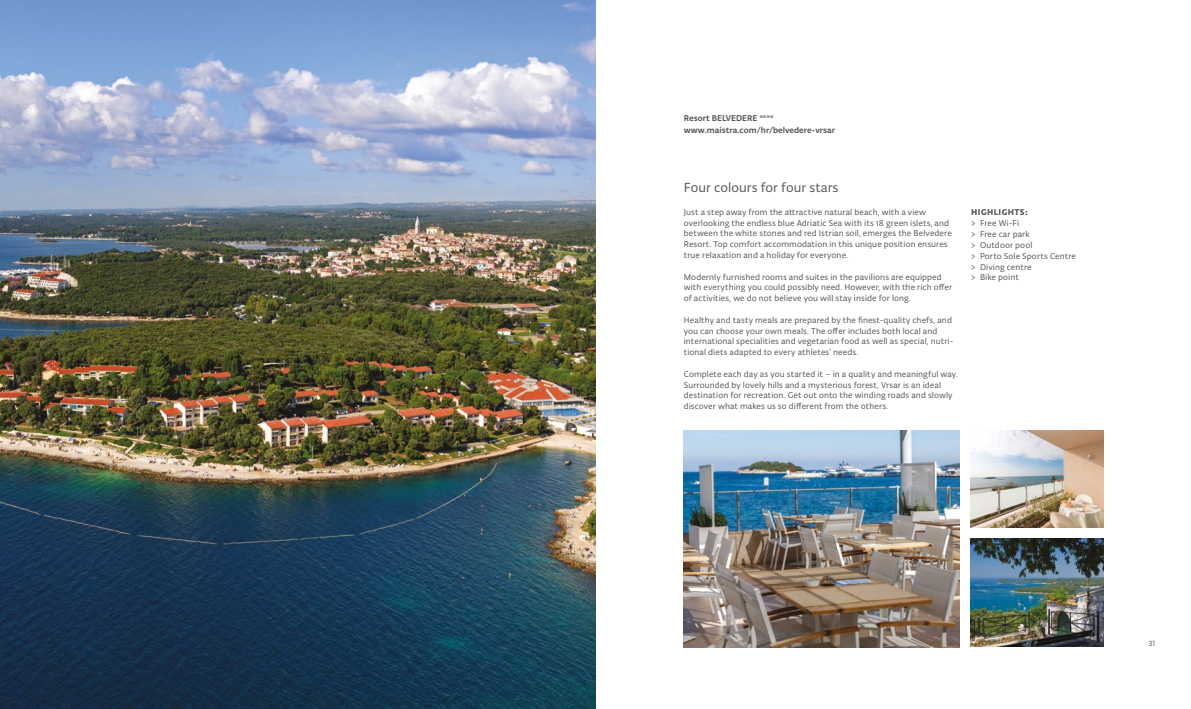
<style>
.page{position:relative;width:1191px;height:709px;background:#fff}
.page>*{position:absolute;margin:0;border:0;box-sizing:border-box;transform-origin:0 0}
.t1{font:14px "Typonine Sans Pro";color:#575756}
.t2{font:9px/10.8px "Typonine Sans Pro";letter-spacing:.01em;color:#575756}
.t3{font:500 9px/12px "Typonine Sans Pro";color:#575756}
.t4{font:700 9px "Typonine Sans Pro";letter-spacing:.05em;color:#575756}
.t5{font:8px "Typonine Sans Pro";color:#575756}
</style>
<div class="page">
<img style="left:683px;top:430px;width:276px;height:217px">
<img style="left:0;top:0;width:595px;height:709px">
<img style="left:970px;top:430px;width:133px;height:97px">
<img style="left:970px;top:539px;width:133px;height:107px">
<p class="t3" style="left:684px;top:112px;width:153px">Resort BELVEDERE **** www.maistra.com/hr/belvedere-vrsar</p>
<h1 class="t1" style="left:684px;top:180px;width:156px">Four colours for four stars</h1>
<p class="t2" style="left:684px;top:206px;width:269px">Just a step away from the attractive natural beach, with a view overlooking the endless blue Adriatic Sea with its 18 green islets, and between the white stones and red Istrian soil, emerges the Belvedere Resort. Top comfort accommodation in this unique position ensures true relaxation and a holiday for everyone.</p>
<p class="t2" style="left:684px;top:271px;width:270px">Modernly furnished rooms and suites in the pavilions are equipped with everything you could possibly need. However, with the rich offer of activities, we do not believe you will stay inside for long.</p>
<p class="t2" style="left:684px;top:314px;width:271px">Healthy and tasty meals are prepared by the finest-quality chefs, and you can choose your own meals. The offer includes both local and international specialities and vegetarian food as well as special, nutri&shy;tional diets adapted to every athletes’ needs.</p>
<p class="t2" style="left:684px;top:368px;width:276px">Complete each day as you started it – in a quality and meaningful way.<br>Surrounded by lovely hills and a mysterious forest, Vrsar is an ideal destination for recreation. Get out onto the winding roads and slowly discover what makes us so different from the others.</p>
<p class="t4" style="left:971px;top:206px;width:58px">HIGHLIGHTS:</p>
<p class="t2" style="left:971px;top:218px;width:106px">&gt; Free Wi-Fi<br>&gt; Free car park<br>&gt; Outdoor pool<br>&gt; Porto Sole Sports Centre &gt; Diving centre<br>&gt; Bike point</p>
<p class="t5" style="left:1148px;top:638px;width:8px">31</p>
</div>
